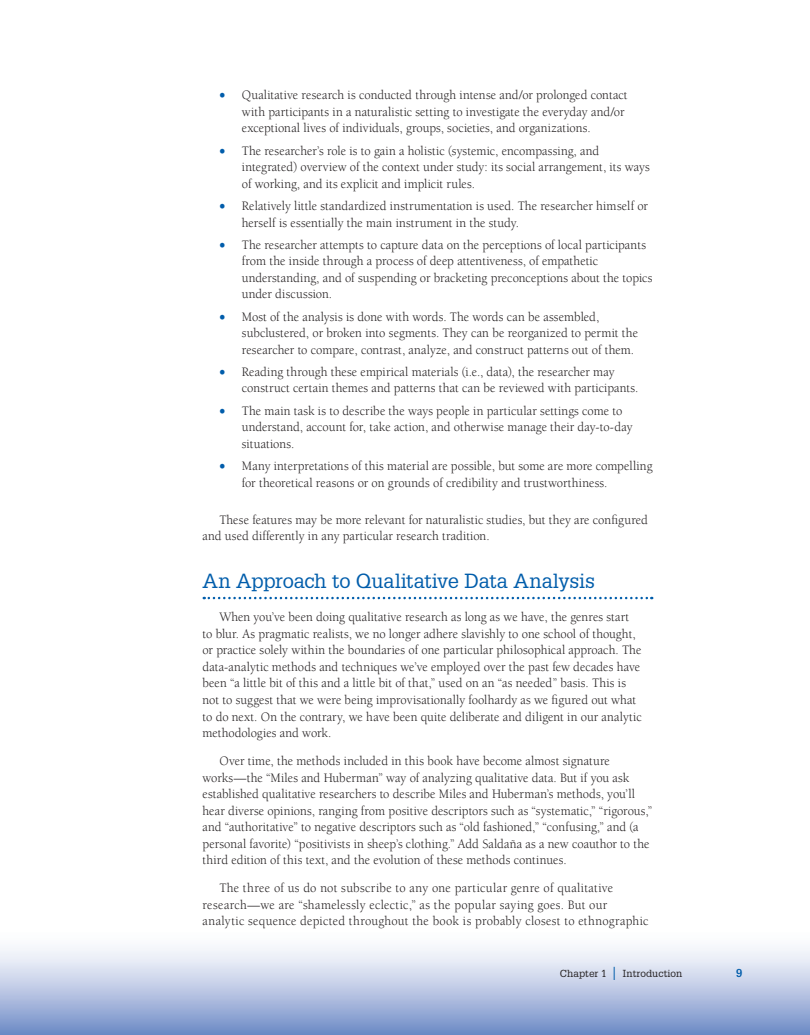
<style>
.page{position:relative;width:810px;height:1035px;background:#fff}
.page>*{position:absolute;margin:0;border:0;box-sizing:border-box;transform-origin:0 0}
.A_Head{font:20px "Glypha LT Std";letter-spacing:-.01em;color:#015dab}
.Body_Text_Indent{font:13.25px/16.5px "Berkeley Std";letter-spacing:.005em;color:#231f20;scale:.95 1}
.Body_Text_Indent-2{font:13.25px/16.5px "Berkeley Std";letter-spacing:.025em;color:#231f20;scale:.95 1}
.Exit_element_above{font:13.25px/16.5px "Berkeley Std";letter-spacing:.005em;color:#231f20;scale:.95 1}
.t1{font:700 11.25px "Glypha LT Std";color:#015dab}
.t2{font:10px "Glypha LT Std";letter-spacing:.01em;color:#231f20}
.s1{color:#015dab}
.s2{font-size:18px;color:#015dab}
</style>
<div class="page">
<div style="left:0;top:928px;width:810px;height:107px;background:linear-gradient(to bottom,#fff,#7791c9)"></div>
<svg style="left:204px;top:597px;width:448px;height:2px"></svg>
<p class="Body_Text_Indent" style="left:242px;top:87px;width:408px;text-indent:-22px"><span class="s1">•</span> Qualitative research is conducted through intense and/or prolonged contact with participants in a naturalistic setting to investigate the everyday and/or exceptional lives of individuals, groups, societies, and organizations.</p>
<p class="Body_Text_Indent" style="left:242px;top:142px;width:431px;text-indent:-22px"><span class="s1">•</span> The researcher’s role is to gain a holistic (systemic, encompassing, and integrated) overview of the context under study: its social arrangement, its ways of working, and its explicit and implicit rules.</p>
<p class="Body_Text_Indent" style="left:242px;top:198px;width:429px;text-indent:-22px"><span class="s1">•</span> Relatively little standardized instrumentation is used. The researcher himself or herself is essentially the main instrument in the study.</p>
<p class="Body_Text_Indent" style="left:242px;top:237px;width:434px;text-indent:-22px"><span class="s1">•</span> The researcher attempts to capture data on the perceptions of local participants from the inside through a process of deep attentiveness, of empathetic understanding, and of suspending or bracketing preconceptions about the topics under discussion.</p>
<p class="Body_Text_Indent" style="left:242px;top:308px;width:419px;text-indent:-22px"><span class="s1">•</span> Most of the analysis is done with words. The words can be assembled, subclustered, or broken into segments. They can be reorganized to permit the researcher to compare, contrast, analyze, and construct patterns out of them.</p>
<p class="Body_Text_Indent" style="left:242px;top:364px;width:419px;text-indent:-22px"><span class="s1">•</span> Reading through these empirical materials (i.e., data), the researcher may construct certain themes and patterns that can be reviewed with participants.</p>
<p class="Body_Text_Indent" style="left:242px;top:402px;width:413px;text-indent:-22px"><span class="s1">•</span> The main task is to describe the ways people in particular settings come to understand, account for, take action, and otherwise manage their day-to-day situations.</p>
<p class="Body_Text_Indent" style="left:242px;top:458px;width:434px;text-indent:-22px"><span class="s1">•</span> Many interpretations of this material are possible, but some are more compelling for theoretical reasons or on grounds of credibility and trustworthiness.</p>
<p class="Exit_element_above" style="left:202px;top:512px;width:471px;text-indent:17px">These features may be more relevant for naturalistic studies, but they are configured and used differently in any particular research tradition.</p>
<p class="A_Head" style="left:202px;top:569px;width:394px">An Approach to Qualitative Data Analysis</p>
<p class="Body_Text_Indent" style="left:202px;top:609px;width:464px;text-indent:17px">When you’ve been doing qualitative research as long as we have, the genres start to blur. As pragmatic realists, we no longer adhere slavishly to one school of thought, or practice solely within the boundaries of one particular philosophical approach. The data-analytic methods and techniques we’ve employed over the past few decades have been “a little bit of this and a little bit of that,” used on an “as needed” basis. This is not to suggest that we were being improvisationally foolhardy as we figured out what to do next. On the contrary, we have been quite deliberate and diligent in our analytic methodologies and work.</p>
<p class="Body_Text_Indent" style="left:202px;top:753px;width:475px;text-indent:17px">Over time, the methods included in this book have become almost signature works—the “Miles and Huberman” way of analyzing qualitative data. But if you ask established qualitative researchers to describe Miles and Huberman’s methods, you’ll hear diverse opinions, ranging from positive descriptors such as “systematic,” “rigorous,” and “authoritative” to negative descriptors such as “old fashioned,” “confusing,” and (a personal favorite) “positivists in sheep’s clothing.” Add Saldaña as a new coauthor to the third edition of this text, and the evolution of these methods continues.</p>
<p class="Body_Text_Indent-2" style="left:202px;top:880px;width:471px;text-indent:17px">The three of us do not subscribe to any one particular genre of qualitative research—we are “shamelessly eclectic,” as the popular saying goes. But our analytic sequence depicted throughout the book is probably closest to ethnographic</p>
<p class="t2" style="left:560px;top:967px;width:124px">Chapter 1 <span class="s2">|</span> Introduction</p>
<p class="t1" style="left:736px;top:966px;width:8px">9</p>
</div>
